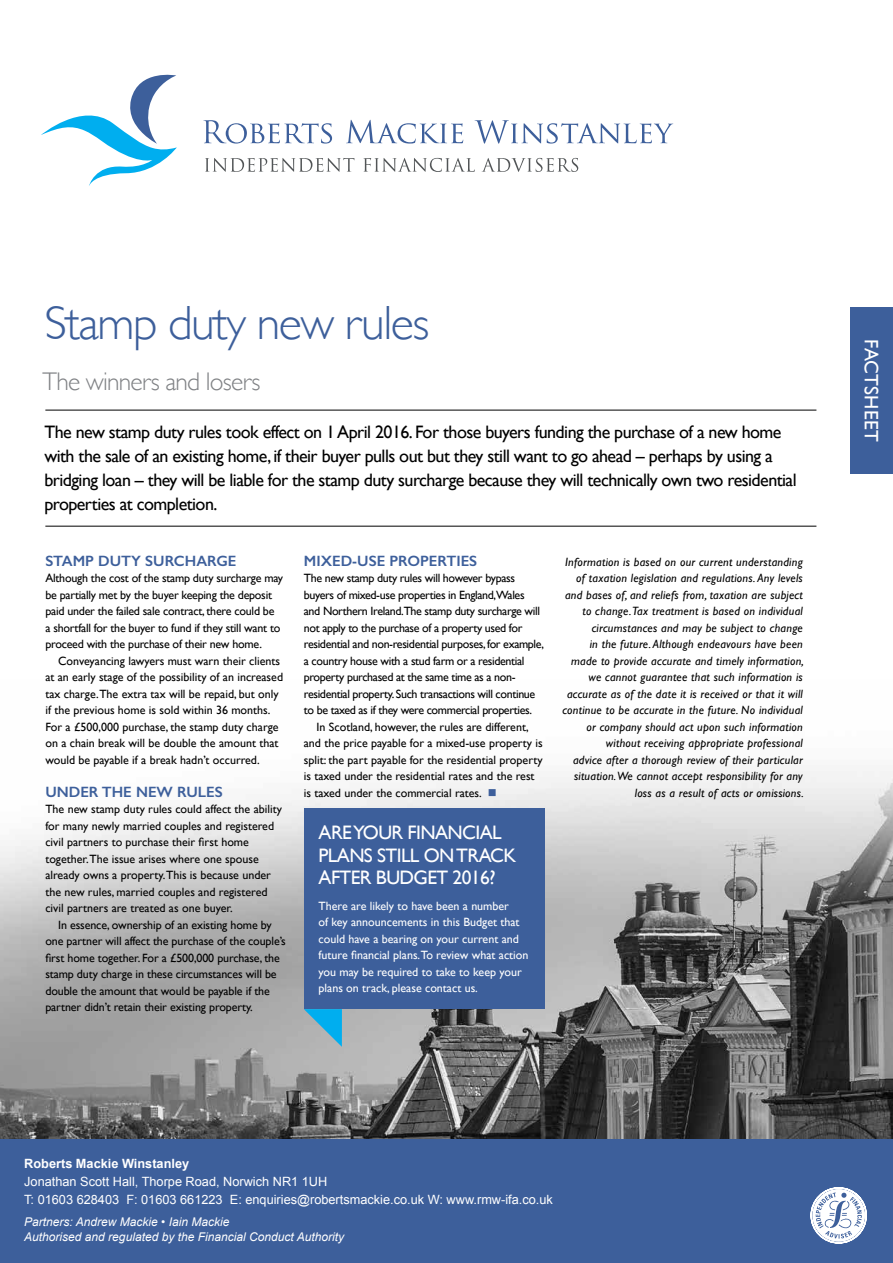
<style>
.page{position:relative;width:893px;height:1263px;background:#fff}
.page>*{position:absolute;margin:0;border:0;box-sizing:border-box;transform-origin:0 0}
.t1{font:300 48px "Gill Sans";letter-spacing:-.03em;color:#3d5f9b}
.t2{font:300 25.5px "Gill Sans";letter-spacing:-.03em;color:#808285}
.t3{font:19.5px/22.5px "Gill Sans";letter-spacing:-.03em;color:#fff}
.t4{font:19.5px "Gill Sans";letter-spacing:.01em;color:#fff}
.t5{font:18px/24px "Gill Sans";letter-spacing:-.03em;color:#000}
.t6{font:600 15px "Gill Sans";color:#3d5f9b}
.t7{font:12.75px/18px "Arial";color:#fff}
.t8{font:700 12.75px "Arial";color:#fff}
.t9{font:12px/16.5px "Gill Sans";letter-spacing:-.01em;color:#000}
.t10{font:italic 12px/16.5px "Gill Sans";letter-spacing:.02em;color:#000;text-align:right}
.t11{font:12px "Gill Sans";letter-spacing:-.03em;color:#000}
.t12{font:12px/16.5px "Gill Sans";color:#fff}
.t13{font:italic 12px/15px "Arial";color:#fff}
.s1{color:#3d5f9b}
</style>
<div class="page">
<img style="left:0;top:771px;width:893px;height:368px">
<hr style="left:45px;top:526px;width:771px;height:1px;background:#000">
<hr style="left:45px;top:410px;width:771px;height:1px;background:#000">
<svg style="left:304px;top:1009px;width:38px;height:38px"></svg>
<div style="left:304px;top:809px;width:240px;height:200px;background:#3d5f9b"></div>
<div style="left:0;top:1139px;width:893px;height:124px;background:#3d5f9b"></div>
<div style="left:850px;top:307px;width:43px;height:166px;background:#3d5f9b"></div>
<svg style="left:810px;top:1187px;width:57px;height:57px"></svg>
<svg style="left:41px;top:74px;width:136px;height:112px"></svg>
<svg style="left:203px;top:120px;width:129px;height:24px"></svg>
<svg style="left:346px;top:120px;width:117px;height:24px"></svg>
<svg style="left:475px;top:120px;width:198px;height:24px"></svg>
<svg style="left:205px;top:158px;width:149px;height:14px"></svg>
<svg style="left:363px;top:158px;width:112px;height:14px"></svg>
<svg style="left:482px;top:158px;width:96px;height:14px"></svg>
<h1 class="t1" style="left:44px;top:296px;width:387px">Stamp duty new rules</h1>
<h2 class="t2" style="left:43px;top:367px;width:219px">The winners and losers</h2>
<p class="t5" style="left:44px;top:419px;width:754px">The new stamp duty rules took effect on 1 April 2016. For those buyers funding the purchase of a new home with the sale of an existing home, if their buyer pulls out but they still want to go ahead – perhaps by using a bridging loan – they will be liable for the stamp duty surcharge because they will technically own two residential properties at completion.</p>
<p class="t6" style="left:45px;top:551px;width:193px">STAMP DUTY SURCHARGE</p>
<p class="t9" style="left:45px;top:570px;width:239px">Although the cost of the stamp duty surcharge may be partially met by the buyer keeping the deposit paid under the failed sale contract, there could be<br>a shortfall for the buyer to fund if they still want to proceed with the purchase of their new home.</p>
<p class="t9" style="left:45px;top:652px;width:239px;text-indent:13px">Conveyancing lawyers must warn their clients at an early stage of the possibility of an increased tax charge.The extra tax will be repaid, but only if the previous home is sold within 36 months.<br>For a £500,000 purchase, the stamp duty charge on a chain break will be double the amount that would be payable if a break hadn’t occurred.</p>
<p class="t6" style="left:45px;top:782px;width:179px">UNDER THE NEW RULES</p>
<p class="t9" style="left:45px;top:801px;width:238px">The new stamp duty rules could affect the ability for many newly married couples and registered civil partners to purchase their first home together.The issue arises where one spouse already owns a property.This is because under the new rules, married couples and registered civil partners are treated as one buyer.</p>
<p class="t9" style="left:45px;top:916px;width:242px;text-indent:13px">In essence, ownership of an existing home by one partner will affect the purchase of the couple’s first home together. For a £500,000 purchase, the stamp duty charge in these circumstances will be double the amount that would be payable if the partner didn’t retain their existing property.</p>
<p class="t6" style="left:304px;top:551px;width:175px">MIXED-USE PROPERTIES</p>
<p class="t11" style="left:304px;top:571px;width:213px">The new stamp duty rules will however bypass</p>
<p class="t11" style="left:304px;top:587px;width:222px">buyers of mixed-use properties in England,Wales</p>
<p class="t11" style="left:304px;top:604px;width:238px">and Northern Ireland.The stamp duty surcharge will</p>
<p class="t11" style="left:304px;top:620px;width:220px">not apply to the purchase of a property used for</p>
<p class="t11" style="left:304px;top:637px;width:242px">residential and non-residential purposes, for example,</p>
<p class="t11" style="left:304px;top:653px;width:222px">a country house with a stud farm or a residential</p>
<p class="t11" style="left:304px;top:670px;width:213px">property purchased at the same time as a non-</p>
<p class="t11" style="left:304px;top:686px;width:233px">residential property. Such transactions will continue</p>
<p class="t11" style="left:304px;top:703px;width:230px">to be taxed as if they were commercial properties.</p>
<p class="t9" style="left:317px;top:718px;width:214px">In Scotland, however, the rules are different,</p>
<p class="t9" style="left:304px;top:735px;width:240px">and the price payable for a mixed-use property is</p>
<p class="t9" style="left:304px;top:751px;width:240px">split: the part payable for the residential property</p>
<p class="t9" style="left:304px;top:768px;width:232px">is taxed under the residential rates and the rest</p>
<p class="t9" style="left:304px;top:784px;width:194px">is taxed under the commercial rates. <span class="s1">■</span></p>
<h3 class="t3" style="left:319px;top:821px;width:199px">ARE YOUR FINANCIAL<br>PLANS STILL ON TRACK<br>AFTER BUDGET 2016?</h3>
<p class="t12" style="left:319px;top:897px;width:211px">There are likely to have been a number<br>of key announcements in this Budget that could have a bearing on your current and future financial plans.To review what action you may be required to take to keep your plans on track, please contact us.</p>
<p class="t10" style="left:562px;top:553px;width:243px">Information is based on our current understanding of taxation legislation and regulations. Any levels and bases of, and reliefs from, taxation are subject to change. Tax treatment is based on individual circumstances and may be subject to change<br>in the future. Although endeavours have been made to provide accurate and timely information, we cannot guarantee that such information is accurate as of the date it is received or that it will continue to be accurate in the future. No individual or company should act upon such information without receiving appropriate professional<br>advice after a thorough review of their particular situation. We cannot accept responsibility for any loss as a result of acts or omissions.</p>
<p class="t8" style="left:24px;top:1157px;width:166px">Roberts Mackie Winstanley</p>
<p class="t7" style="left:24px;top:1173px;width:530px">Jonathan Scott Hall, Thorpe Road, Norwich NR1 1UH<br>T: 01603 628403 F: 01603 661223 E: enquiries@robertsmackie.co.uk W: www.rmw-ifa.co.uk</p>
<p class="t13" style="left:24px;top:1214px;width:321px">Partners: Andrew Mackie • Iain Mackie<br>Authorised and regulated by the Financial Conduct Authority</p>
<h3 class="t4" style="left:883px;top:339px;width:104px;rotate:90deg">FACTSHEET</h3>
</div>
